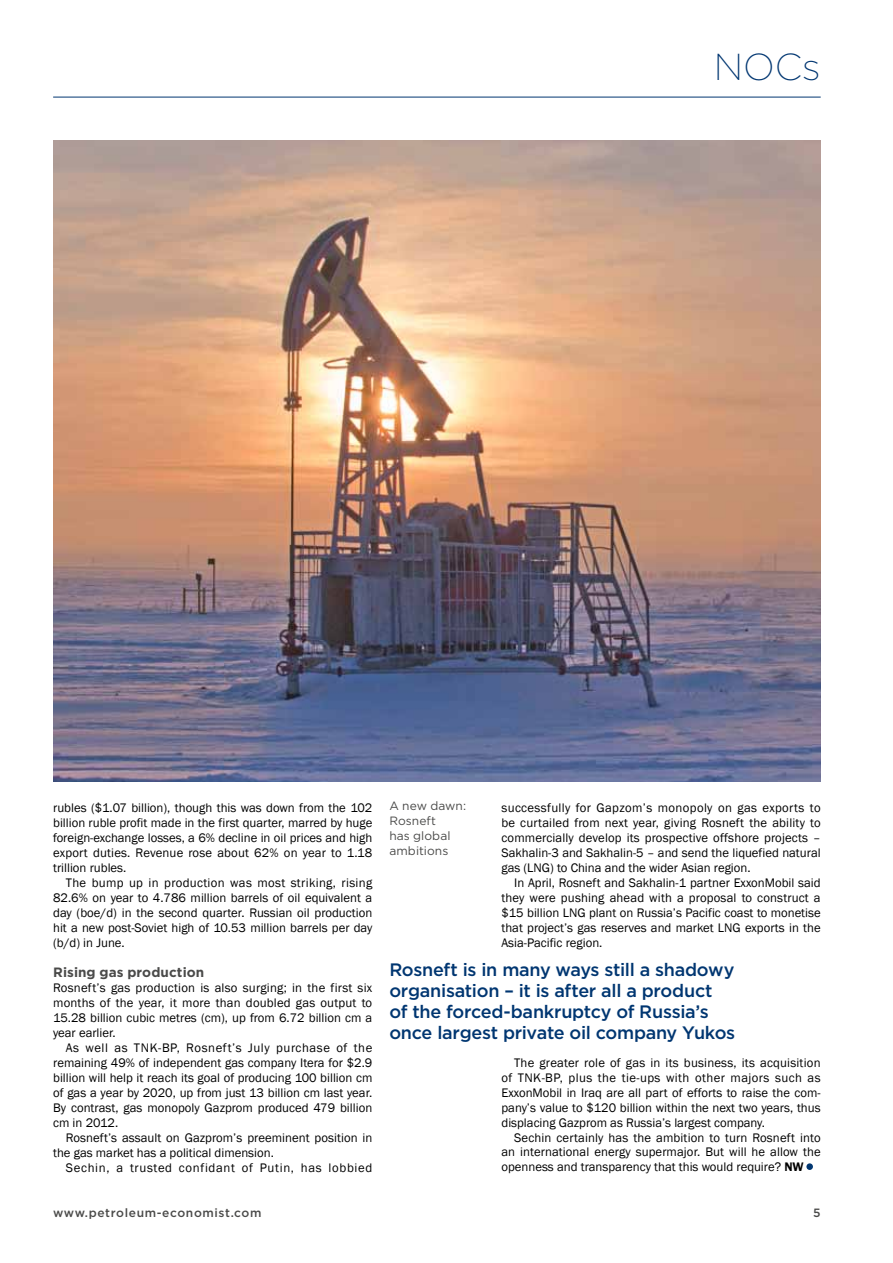
<style>
.page{position:relative;width:893px;height:1263px;background:#fff}
.page>*{position:absolute;margin:0;border:0;box-sizing:border-box;transform-origin:0 0}
.t1{font:200 37.5px "Gotham";color:#003671}
.t2{font:500 18px/21px "Gotham";letter-spacing:-.015em;color:#003671}
.t3{font:700 13.5px "Gotham";letter-spacing:.005em;color:#4a4a49}
.t4{font:12.75px/15px "Franklin Gothic";color:#000;text-align:justify}
.t5{font:12.75px "Franklin Gothic";letter-spacing:.055em;color:#000}
.t6{font:12px/15px "Gotham";letter-spacing:.005em;color:#4a4a49}
.t7{font:500 12px "Gotham";letter-spacing:.05em;color:#4a4a49}
.s1{font-weight:600}
.s2{font-size:18px;color:#003671}
</style>
<div class="page">
<hr style="left:53px;top:97px;width:768px;height:1px;background:#003671">
<svg style="left:806px;top:1163px;width:7px;height:7px"></svg>
<img style="left:53px;top:140px;width:768px;height:642px">
<h1 class="t1" style="left:714px;top:43px;width:108px">NOCs</h1>
<p class="t4" style="left:53px;top:800px;width:321px">rubles ($1.07 billion), though this was down from the 102 billion ruble profit made in the first quarter, marred by huge foreign-exchange losses, a 6% decline in oil prices and high export duties. Revenue rose about 62% on year to 1.18 trillion rubles.</p>
<p class="t4" style="left:53px;top:875px;width:321px;text-indent:13px">The bump up in production was most striking, rising 82.6% on year to 4.786 million barrels of oil equivalent a day (boe/d) in the second quarter. Russian oil production hit a new post-Soviet high of 10.53 million barrels per day (b/d) in June.</p>
<p class="t3" style="left:53px;top:963px;width:153px">Rising gas production</p>
<p class="t4" style="left:53px;top:980px;width:321px">Rosneft’s gas production is also surging; in the first six months of the year, it more than doubled gas output to 15.28 billion cubic metres (cm), up from 6.72 billion cm a year earlier.</p>
<p class="t4" style="left:53px;top:1040px;width:321px;text-indent:13px">As well as TNK-BP, Rosneft’s July purchase of the remaining 49% of independent gas company Itera for $2.9 billion will help it reach its goal of producing 100 billion cm of gas a year by 2020, up from just 13 billion cm last year.<br>By contrast, gas monopoly Gazprom produced 479 billion cm in 2012.</p>
<p class="t4" style="left:53px;top:1130px;width:321px;text-indent:13px">Rosneft’s assault on Gazprom’s preeminent position in the gas market has a political dimension.</p>
<p class="t5" style="left:66px;top:1159px;width:308px">Sechin, a trusted confidant of Putin, has lobbied</p>
<p class="t6" style="left:389px;top:798px;width:78px">A new dawn:<br>Rosneft<br>has global ambitions</p>
<p class="t4" style="left:501px;top:800px;width:321px">successfully for Gapzom’s monopoly on gas exports to be curtailed from next year, giving Rosneft the ability to commercially develop its prospective offshore projects – Sakhalin-3 and Sakhalin-5 – and send the liquefied natural gas (LNG) to China and the wider Asian region.</p>
<p class="t4" style="left:501px;top:875px;width:321px;text-indent:13px">In April, Rosneft and Sakhalin-1 partner ExxonMobil said they were pushing ahead with a proposal to construct a $15 billion LNG plant on Russia’s Pacific coast to monetise that project’s gas reserves and market LNG exports in the Asia-Pacific region.</p>
<h2 class="t2" style="left:389px;top:959px;width:347px">Rosneft is in many ways still a shadowy organisation – it is after all a product of the forced-bankruptcy of Russia’s once largest private oil company Yukos</h2>
<p class="t4" style="left:501px;top:1055px;width:321px;text-indent:13px">The greater role of gas in its business, its acquisition of TNK-BP, plus the tie-ups with other majors such as ExxonMobil in Iraq are all part of efforts to raise the com&shy;pany’s value to $120 billion within the next two years, thus displacing Gazprom as Russia’s largest company.</p>
<p class="t4" style="left:501px;top:1130px;width:321px;text-indent:13px">Sechin certainly has the ambition to turn Rosneft into an international energy supermajor. But will he allow the openness and transparency that this would require? <span class="s1">NW</span><span class="s2">•</span></p>
<p class="t7" style="left:53px;top:1204px;width:210px">www.petroleum-economist.com</p>
<p class="t7" style="left:813px;top:1204px;width:9px">5</p>
</div>
